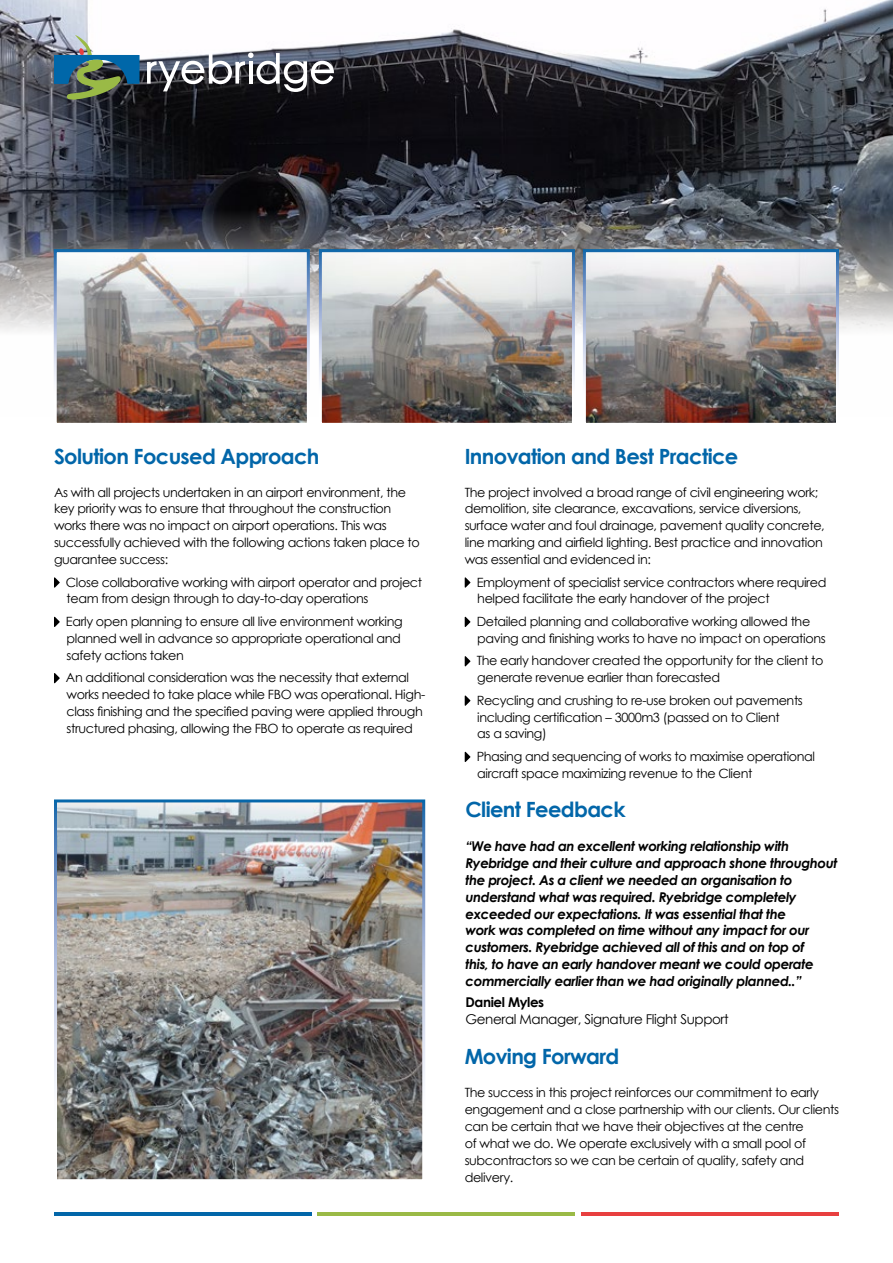
<style>
.page{position:relative;width:893px;height:1263px;background:#fff}
.page>*{position:absolute;margin:0;border:0;box-sizing:border-box;transform-origin:0 0}
.t1{font:700 21px "Century Gothic";letter-spacing:-.03em;color:#0266a9}
.t2{font:italic 700 13.5px/16.8px "Century Gothic";letter-spacing:-.03em;color:#000}
.t3{font:13.5px "Century Gothic";letter-spacing:-.03em;color:#000}
.t4{font:700 13.5px "Century Gothic";letter-spacing:-.03em;color:#000}
.t5{font:12.75px/17px "Century Gothic";letter-spacing:-.03em;color:#000}
</style>
<div class="page">
<img style="left:0;top:0;width:893px;height:356px">
<svg style="left:54px;top:577px;width:6px;height:11px"></svg>
<svg style="left:54px;top:616px;width:6px;height:11px"></svg>
<svg style="left:54px;top:673px;width:6px;height:10px"></svg>
<svg style="left:465px;top:577px;width:5px;height:11px"></svg>
<svg style="left:465px;top:616px;width:5px;height:11px"></svg>
<svg style="left:465px;top:656px;width:5px;height:11px"></svg>
<svg style="left:465px;top:695px;width:5px;height:11px"></svg>
<svg style="left:465px;top:751px;width:5px;height:11px"></svg>
<img style="left:58px;top:253px;width:248px;height:169px">
<div style="left:54px;top:249px;width:256px;height:177px;border:3px solid #fff"></div>
<img style="left:323px;top:253px;width:248px;height:169px">
<div style="left:319px;top:249px;width:256px;height:177px;border:3px solid #fff"></div>
<img style="left:587px;top:253px;width:248px;height:169px">
<div style="left:583px;top:249px;width:256px;height:177px;border:3px solid #fff"></div>
<svg style="left:54px;top:35px;width:86px;height:65px"></svg>
<svg style="left:147px;top:52px;width:187px;height:40px"></svg>
<hr style="left:54px;top:1212px;width:258px;height:4px;background:#0266a9">
<hr style="left:317px;top:1212px;width:258px;height:4px;background:#9aba46">
<hr style="left:581px;top:1212px;width:258px;height:4px;background:#e83f3f">
<img style="left:58px;top:803px;width:363px;height:375px">
<div style="left:54px;top:799px;width:371px;height:383px;border:3px solid #fff"></div>
<h1 class="t1" style="left:54px;top:441px;width:267px">Solution Focused Approach</h1>
<p class="t5" style="left:54px;top:483px;width:367px">As with all projects undertaken in an airport environment, the key priority was to ensure that throughout the construction works there was no impact on airport operations. This was successfully achieved with the following actions taken place to guarantee success:</p>
<p class="t5" style="left:66px;top:573px;width:358px">Close collaborative working with airport operator and project team from design through to day-to-day operations</p>
<p class="t5" style="left:66px;top:613px;width:338px">Early open planning to ensure all live environment working planned well in advance so appropriate operational and safety actions taken</p>
<p class="t5" style="left:66px;top:669px;width:361px">An additional consideration was the necessity that external works needed to take place while FBO was operational. High&shy;class finishing and the specified paving were applied through structured phasing, allowing the FBO to operate as required</p>
<h1 class="t1" style="left:465px;top:441px;width:275px">Innovation and Best Practice</h1>
<p class="t5" style="left:465px;top:483px;width:362px">The project involved a broad range of civil engineering work; demolition, site clearance, excavations, service diversions, surface water and foul drainage, pavement quality concrete, line marking and airfield lighting. Best practice and innovation was essential and evidenced in:</p>
<p class="t5" style="left:477px;top:573px;width:351px">Employment of specialist service contractors where required helped facilitate the early handover of the project</p>
<p class="t5" style="left:477px;top:613px;width:350px">Detailed planning and collaborative working allowed the paving and finishing works to have no impact on operations</p>
<p class="t5" style="left:477px;top:652px;width:348px">The early handover created the opportunity for the client to generate revenue earlier than forecasted</p>
<p class="t5" style="left:477px;top:691px;width:328px">Recycling and crushing to re-use broken out pavements including certification – 3000m3 (passed on to Client<br>as a saving)</p>
<p class="t5" style="left:477px;top:748px;width:340px">Phasing and sequencing of works to maximise operational aircraft space maximizing revenue to the Client</p>
<h1 class="t1" style="left:465px;top:794px;width:162px">Client Feedback</h1>
<p class="t2" style="left:465px;top:837px;width:374px">“We have had an excellent working relationship with Ryebridge and their culture and approach shone throughout the project. As a client we needed an organisation to understand what was required. Ryebridge completely exceeded our expectations. It was essential that the<br>work was completed on time without any impact for our customers. Ryebridge achieved all of this and on top of<br>this, to have an early handover meant we could operate commercially earlier than we had originally planned..”</p>
<p class="t4" style="left:465px;top:992px;width:80px">Daniel Myles</p>
<p class="t3" style="left:465px;top:1010px;width:265px">General Manager, Signature Flight Support</p>
<h1 class="t1" style="left:465px;top:1041px;width:156px">Moving Forward</h1>
<p class="t5" style="left:465px;top:1084px;width:376px">The success in this project reinforces our commitment to early engagement and a close partnership with our clients. Our clients can be certain that we have their objectives at the centre<br>of what we do. We operate exclusively with a small pool of subcontractors so we can be certain of quality, safety and delivery.</p>
</div>
